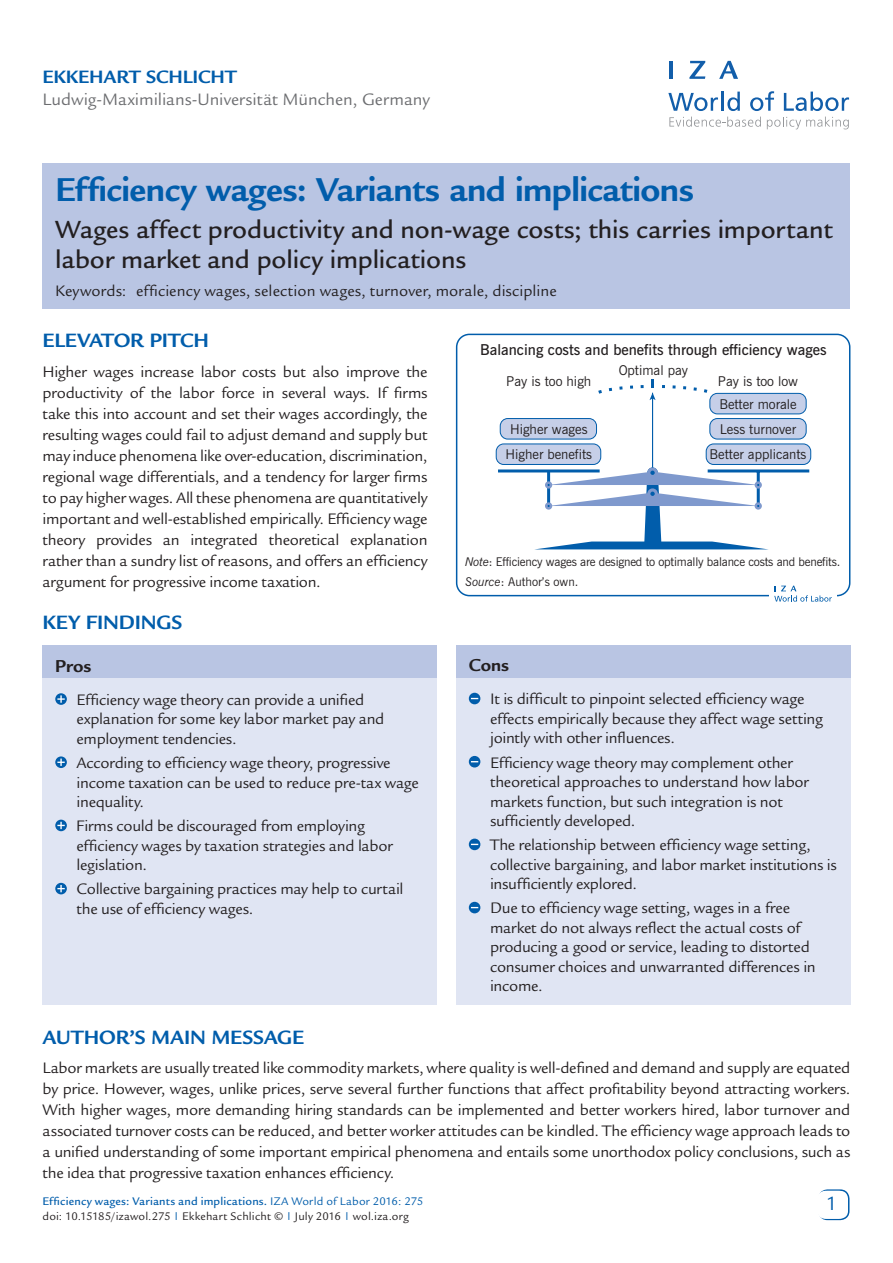
<style>
.page{position:relative;width:893px;height:1263px;background:#fff}
.page>*{position:absolute;margin:0;border:0;box-sizing:border-box;transform-origin:0 0}
.t1{font:700 36px "Legacy Sans Std";letter-spacing:-.015em;color:#015dab}
.t2{font:500 27px/30px "Legacy Sans Std";letter-spacing:-.005em;color:#231f20}
.t3{font:700 21px "Legacy Sans Std";letter-spacing:-.005em;color:#015dab}
.t4{font:21px "Legacy Sans Std";color:#015dab}
.t5{font:700 19.5px "Legacy Sans Std";letter-spacing:-.005em;color:#015dab}
.t6{font:700 18.75px "Legacy Sans Std";letter-spacing:-.005em;color:#231f20}
.t7{font:18px "Legacy Sans Std";color:#6c6d70}
.t8{font:16.5px/19.5px "Legacy Sans Std";letter-spacing:-.015em;color:#231f20}
.t9{font:16.5px "Legacy Sans Std";letter-spacing:.005em;color:#231f20}
.t10{font:600 15px "News Gothic BT";color:#231f20}
.t11{font:13.5px/23.4px "News Gothic BT";color:#231f20}
.t12{font:12px/15px "Legacy Sans Std";letter-spacing:.015em;color:#231f20}
.t13{font:12px/19.5px "News Gothic BT";letter-spacing:-.015em;color:#231f20}
.s1{font-style:italic}
.s2{font-weight:500;color:#015dab}
.s3{color:#015dab}
</style>
<div class="page">
<div style="left:818px;top:1189px;width:31px;height:31px;border:2px solid #015dab;border-radius:9px"></div>
<div style="left:817px;top:1191px;width:30px;height:28px;background:#fff;border-radius:9px"></div>
<svg style="left:668px;top:93px;width:50px;height:18px"></svg>
<hr style="left:721px;top:92px;width:3px;height:19px;background:#125eaa">
<svg style="left:727px;top:92px;width:13px;height:19px"></svg>
<svg style="left:750px;top:91px;width:24px;height:20px"></svg>
<svg style="left:784px;top:92px;width:65px;height:19px"></svg>
<svg style="left:669px;top:117px;width:92px;height:10px"></svg>
<svg style="left:767px;top:117px;width:82px;height:12px"></svg>
<hr style="left:669px;top:61px;width:4px;height:18px;background:#125eaa">
<svg style="left:689px;top:61px;width:16px;height:18px"></svg>
<svg style="left:719px;top:61px;width:19px;height:18px"></svg>
<div style="left:43px;top:163px;width:807px;height:146px;background:#b9c5e3"></div>
<div style="left:456px;top:648px;width:394px;height:356px;background:#e0e5f3"></div>
<div style="left:43px;top:648px;width:394px;height:356px;background:#e0e5f3"></div>
<div style="left:43px;top:646px;width:394px;height:32px;background:#b9c5e3"></div>
<div style="left:456px;top:646px;width:394px;height:32px;background:#b9c5e3"></div>
<svg style="left:55px;top:693px;width:12px;height:12px"></svg>
<svg style="left:57px;top:695px;width:8px;height:8px"></svg>
<svg style="left:55px;top:756px;width:12px;height:12px"></svg>
<svg style="left:57px;top:758px;width:8px;height:8px"></svg>
<svg style="left:55px;top:820px;width:12px;height:11px"></svg>
<svg style="left:57px;top:822px;width:8px;height:7px"></svg>
<svg style="left:55px;top:883px;width:12px;height:11px"></svg>
<svg style="left:57px;top:885px;width:8px;height:7px"></svg>
<svg style="left:469px;top:693px;width:11px;height:11px"></svg>
<svg style="left:469px;top:756px;width:11px;height:11px"></svg>
<svg style="left:469px;top:839px;width:11px;height:11px"></svg>
<svg style="left:469px;top:902px;width:11px;height:11px"></svg>
<div style="left:706px;top:444px;width:105px;height:20px;background:#c6cfe8;border-radius:7px"></div>
<div style="left:706px;top:444px;width:105px;height:21px;border:1px solid #015dab;border-radius:7px"></div>
<div style="left:496px;top:444px;width:105px;height:20px;background:#c6cfe8;border-radius:7px"></div>
<div style="left:496px;top:444px;width:105px;height:21px;border:1px solid #015dab;border-radius:7px"></div>
<div style="left:710px;top:418px;width:96px;height:21px;background:#c6cfe8;border-radius:8px"></div>
<div style="left:709px;top:418px;width:97px;height:21px;border:1px solid #015dab;border-radius:8px"></div>
<div style="left:710px;top:393px;width:96px;height:21px;background:#c6cfe8;border-radius:8px"></div>
<div style="left:709px;top:393px;width:97px;height:21px;border:1px solid #015dab;border-radius:8px"></div>
<div style="left:500px;top:418px;width:96px;height:21px;background:#c6cfe8;border-radius:8px"></div>
<div style="left:500px;top:418px;width:97px;height:21px;border:1px solid #015dab;border-radius:8px"></div>
<hr style="left:708px;top:469px;width:101px;height:3px;background:#015dab">
<div style="left:456px;top:334px;width:394px;height:262px;border:2px solid #015dab;border-radius:13px"></div>
<svg style="left:534px;top:467px;width:235px;height:82px"></svg>
<hr style="left:498px;top:469px;width:102px;height:3px;background:#015dab">
<svg style="left:598px;top:390px;width:4px;height:4px"></svg>
<svg style="left:704px;top:389px;width:3px;height:4px"></svg>
<svg style="left:693px;top:387px;width:4px;height:4px"></svg>
<svg style="left:619px;top:386px;width:4px;height:4px"></svg>
<hr style="left:652px;top:398px;width:1px;height:69px;background:#015dab">
<svg style="left:641px;top:379px;width:15px;height:21px"></svg>
<div style="left:769px;top:580px;width:68px;height:27px;background:#fff"></div>
<svg style="left:774px;top:586px;width:58px;height:16px"></svg>
<p class="t5" style="left:43px;top:66px;width:196px">Ekkehart Schlicht</p>
<p class="t7" style="left:43px;top:89px;width:389px">Ludwig-Maximilians-Universität München, Germany</p>
<h1 class="t1" style="left:55px;top:169px;width:640px">Efficiency wages: Variants and implications</h1>
<h2 class="t2" style="left:55px;top:214px;width:779px">Wages affect productivity and non-wage costs; this carries important labor market and policy implications</h2>
<p class="t9" style="left:55px;top:282px;width:503px">Keywords: efficiency wages, selection wages, turnover, morale, discipline</p>
<p class="t3" style="left:43px;top:329px;width:132px">ELEVATOR PITCH</p>
<p class="t8" style="left:43px;top:361px;width:387px;line-height:21px;text-align:justify">Higher wages increase labor costs but also improve the productivity of the labor force in several ways. If firms take this into account and set their wages accordingly, the resulting wages could fail to adjust demand and supply but may induce phenomena like over-education, discrimination, regional wage differentials, and a tendency for larger firms to pay higher wages. All these phenomena are quantitatively important and well-established empirically. Efficiency wage theory provides an integrated theoretical explanation rather than a sundry list of reasons, and offers an efficiency argument for progressive income taxation.</p>
<p class="t3" style="left:43px;top:610px;width:141px">KEY FINDINGS</p>
<p class="t6" style="left:55px;top:655px;width:38px">Pros</p>
<p class="t8" style="left:77px;top:690px;width:309px">Efficiency wage theory can provide a unified explanation for some key labor market pay and employment tendencies.</p>
<p class="t8" style="left:77px;top:753px;width:344px">According to efficiency wage theory, progressive income taxation can be used to reduce pre-tax wage inequality.</p>
<p class="t8" style="left:77px;top:816px;width:318px">Firms could be discouraged from employing efficiency wages by taxation strategies and labor legislation.</p>
<p class="t8" style="left:77px;top:880px;width:329px">Collective bargaining practices may help to curtail the use of efficiency wages.</p>
<p class="t10" style="left:480px;top:341px;width:348px">Balancing costs and benefits through efficiency wages</p>
<p class="t11" style="left:506px;top:369px;width:87px">Pay is too high</p>
<p class="t11" style="left:619px;top:358px;width:71px">Optimal pay</p>
<p class="t11" style="left:718px;top:369px;width:82px">Pay is too low<br>Better morale</p>
<p class="t11" style="left:510px;top:417px;width:79px">Higher wages</p>
<p class="t11" style="left:720px;top:417px;width:78px">Less turnover</p>
<p class="t11" style="left:506px;top:443px;width:88px">Higher benefits</p>
<p class="t11" style="left:710px;top:443px;width:98px">Better applicants</p>
<p class="t13" style="left:465px;top:552px;width:377px"><span class="s1">Note</span>: Efficiency wages are designed to optimally balance costs and benefits.<br><span class="s1">Source</span>: Author’s own.</p>
<p class="t6" style="left:469px;top:655px;width:42px">Cons</p>
<p class="t8" style="left:490px;top:689px;width:334px">It is difficult to pinpoint selected efficiency wage effects empirically because they affect wage setting jointly with other influences.</p>
<p class="t8" style="left:490px;top:753px;width:320px">Efficiency wage theory may complement other theoretical approaches to understand how labor markets function, but such integration is not sufficiently developed.</p>
<p class="t8" style="left:490px;top:835px;width:348px">The relationship between efficiency wage setting, collective bargaining, and labor market institutions is insufficiently explored.</p>
<p class="t8" style="left:490px;top:898px;width:327px">Due to efficiency wage setting, wages in a free market do not always reflect the actual costs of producing a good or service, leading to distorted consumer choices and unwarranted differences in income.</p>
<p class="t3" style="left:43px;top:1025px;width:263px">AUTH OR’S MAI N MESSAGE</p>
<p class="t8" style="left:43px;top:1057px;width:809px;line-height:21px;text-align:justify">Labor markets are usually treated like commodity markets, where quality is well-defined and demand and supply are equated by price. However, wages, unlike prices, serve several further functions that affect profitability beyond attracting workers.<br>With higher wages, more demanding hiring standards can be implemented and better workers hired, labor turnover and associated turnover costs can be reduced, and better worker attitudes can be kindled. The efficiency wage approach leads to a unified understanding of some important empirical phenomena and entails some unorthodox policy conclusions, such as the idea that progressive taxation enhances efficiency.</p>
<p class="t12" style="left:43px;top:1193px;width:382px"><span class="s2">Efficiency wages: Variants and implications.</span> <span class="s3">IZA World of Labor 2016: 275 </span>doi: 10.15185/izawol.275 <sup>|</sup> Ekkehart Schlicht © <sup>|</sup> July 2016 <sup>|</sup> wol.iza.org</p>
<p class="t4" style="left:828px;top:1192px;width:13px">1</p>
</div>
